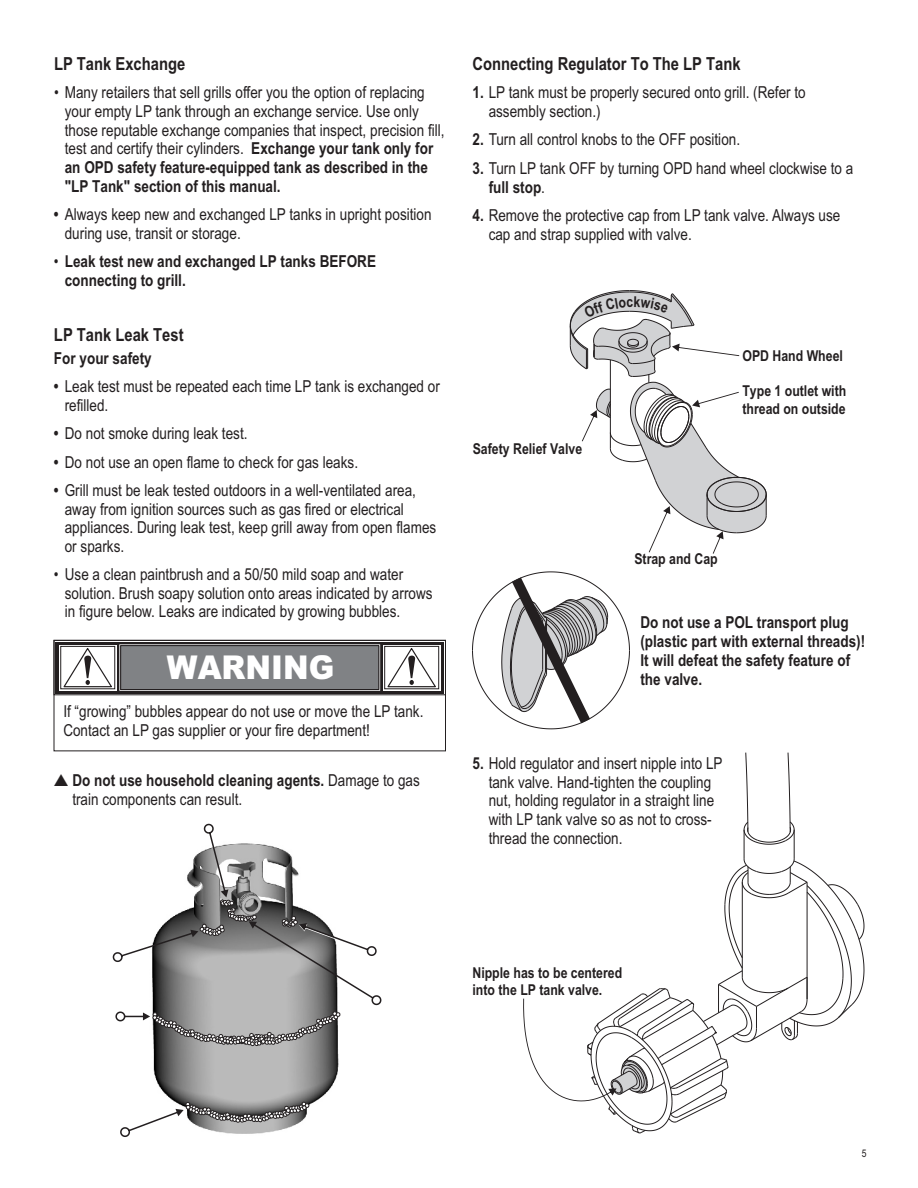
<style>
.page{position:relative;width:918px;height:1188px;background:#fff}
.page>*{position:absolute;margin:0;border:0;box-sizing:border-box;transform-origin:0 0}
.t1{font:900 32.85px "Arial";color:#fff;scale:.94 1}
.t2{font:700 18px "Arial Narrow";color:#231f20}
.t3{font:16.5px/18.8px "Arial Narrow";color:#231f20}
.t4{font:700 16.5px/18.9px "Arial Narrow";color:#231f20}
.t5{font:700 15px/17.1px "Arial Narrow";color:#231f20}
.t6{font:10.5px "Arial Narrow";color:#231f20}
.s1{font-weight:700}
.s2{font-weight:400}
.s3{font-family:"Monotype Sorts"}
</style>
<div class="page">
<div style="left:54px;top:640px;width:392px;height:55px;border:1px solid #231f20"></div>
<div style="left:54px;top:640px;width:392px;height:111px;border:1px solid #231f20"></div>
<svg style="left:56px;top:642px;width:388px;height:51px;background:#363334"></svg>
<svg style="left:59px;top:645px;width:57px;height:45px"></svg>
<div style="left:60px;top:646px;width:55px;height:43px;border:1px solid #231f20"></div>
<svg style="left:383px;top:645px;width:57px;height:45px"></svg>
<div style="left:384px;top:646px;width:55px;height:43px;border:1px solid #231f20"></div>
<div style="left:119px;top:644px;width:261px;height:47px;border:1px solid #fff"></div>
<svg style="left:386px;top:647px;width:52px;height:41px"></svg>
<svg style="left:62px;top:647px;width:52px;height:41px"></svg>
<div style="left:120px;top:645px;width:259px;height:45px;background:#808285;border:1px solid #231f20"></div>
<img style="left:152px;top:1005px;width:187px;height:102px">
<svg style="left:120px;top:1102px;width:189px;height:35px"></svg>
<svg style="left:115px;top:1012px;width:225px;height:34px"></svg>
<svg style="left:113px;top:824px;width:268px;height:181px"></svg>
<svg style="left:472px;top:571px;width:158px;height:159px"></svg>
<svg style="left:523px;top:752px;width:342px;height:382px"></svg>
<svg style="left:569px;top:290px;width:198px;height:264px"></svg>
<p class="t2" style="left:54px;top:57px;width:133px">LP Tank Exchange</p>
<p class="t3" style="left:65px;top:85px;width:381px;text-indent:-11px">• Many retailers that sell grills offer you the option of replacing your empty LP tank through an exchange service. Use only those reputable exchange companies that inspect, precision fill, test and certify their cylinders. <span class="s1">Exchange your tank only for an OPD safety feature-equipped tank as described in the "LP Tank" section of this manual.</span></p>
<p class="t3" style="left:65px;top:207px;width:368px;text-indent:-11px"><span class="s1">•</span> Always keep new and exchanged LP tanks in upright position during use, transit or storage.</p>
<p class="t4" style="left:65px;top:254px;width:313px;text-indent:-11px"><span class="s2">•</span> Leak test new and exchanged LP tanks BEFORE connecting to grill.</p>
<p class="t2" style="left:54px;top:328px;width:131px">LP Tank Leak Test</p>
<p class="t4" style="left:54px;top:350px;width:99px">For your safety</p>
<p class="t3" style="left:65px;top:379px;width:377px;text-indent:-11px"><span class="s1">•</span> Leak test must be repeated each time LP tank is exchanged or refilled.</p>
<p class="t3" style="left:54px;top:426px;width:195px"><span class="s1">•</span> Do not smoke during leak test.</p>
<p class="t3" style="left:54px;top:454px;width:306px"><span class="s1">•</span> Do not use an open flame to check for gas leaks.</p>
<p class="t3" style="left:65px;top:482px;width:373px;text-indent:-11px"><span class="s1">•</span> Grill must be leak tested outdoors in a well-ventilated area, away from ignition sources such as gas fired or electrical appliances. During leak test, keep grill away from open flames or sparks.</p>
<p class="t3" style="left:65px;top:566px;width:369px;text-indent:-11px">• Use a clean paintbrush and a 50/50 mild soap and water solution. Brush soapy solution onto areas indicated by arrows</p>
<p class="t3" style="left:65px;top:604px;width:337px">in figure below. Leaks are indicated by growing bubbles.</p>
<h1 class="t1" style="left:167px;top:656px;width:180px">WARNING</h1>
<p class="t3" style="left:63px;top:704px;width:362px">If “growing” bubbles appear do not use or move the LP tank.<br>Contact an LP gas supplier or your fire department!</p>
<p class="t3" style="left:72px;top:772px;width:349px;text-indent:-18px"><span class="s3">s</span><span class="s1">Do not use household cleaning agents.</span> Damage to gas train components can result.</p>
<p class="t2" style="left:472px;top:57px;width:270px">Connecting Regulator To The LP Tank</p>
<p class="t3" style="left:489px;top:85px;width:319px;text-indent:-16px"><span class="s1">1.</span> LP tank must be properly secured onto grill. (Refer to assembly section.)</p>
<p class="t3" style="left:472px;top:132px;width:269px"><span class="s1">2.</span> Turn all control knobs to the OFF position.</p>
<p class="t3" style="left:489px;top:160px;width:366px;text-indent:-16px"><span class="s1">3.</span> Turn LP tank OFF by turning OPD hand wheel clockwise to a <span class="s1">full stop</span>.</p>
<p class="t3" style="left:489px;top:207px;width:353px;text-indent:-16px"><span class="s1">4.</span> Remove the protective cap from LP tank valve. Always use cap and strap supplied with valve.</p>
<p class="t5" style="left:473px;top:442px;width:111px">Safety Relief Valve</p>
<p class="t5" style="left:742px;top:349px;width:102px">OPD Hand Wheel</p>
<p class="t5" style="left:742px;top:384px;width:105px">Type 1 outlet with thread on outside</p>
<p class="t5" style="left:634px;top:552px;width:85px">Strap and Cap</p>
<p class="t4" style="left:640px;top:614px;width:226px">Do not use a POL transport plug (plastic part with external threads)!<br>It will defeat the safety feature of the valve.</p>
<p class="t3" style="left:489px;top:755px;width:235px;text-indent:-16px"><span class="s1">5.</span> Hold regulator and insert nipple into LP tank valve. Hand-tighten the coupling nut, holding regulator in a straight line with LP tank valve so as not to cross&shy;thread the connection.</p>
<p class="t5" style="left:472px;top:965px;width:151px">Nipple has to be centered into the LP tank valve.</p>
<p class="t6" style="left:862px;top:1149px;width:6px">5</p>
</div>
